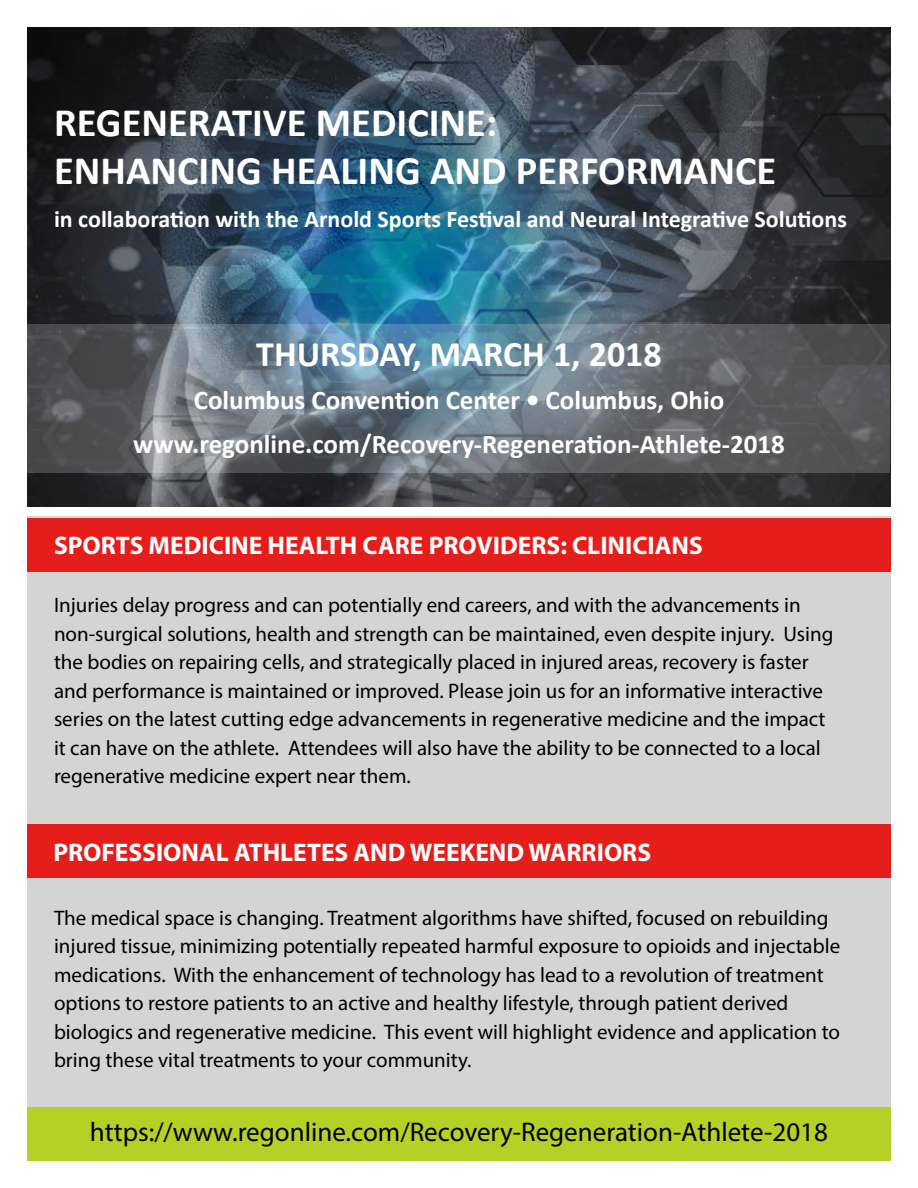
<style>
.page{position:relative;width:918px;height:1188px;background:#fff}
.page>*{position:absolute;margin:0;border:0;box-sizing:border-box;transform-origin:0 0}
.t1{font:700 40.5px/48.6px "Calibri";color:#fff}
.t2{font:700 36px "Calibri";color:#fff}
.t3{font:700 27px/43.2px "Calibri";color:#fff;text-align:center}
.t4{font:27px "Myriad Pro";color:#000}
.t5{font:700 25.5px "Myriad Pro";color:#fff}
.t6{font:700 24px "Calibri";color:#fff}
.t7{font:21px/28.5px "Myriad Pro";color:#000}
</style>
<div class="page">
<div style="left:27px;top:517px;width:864px;height:644px;background:#d4d4d4"></div>
<img style="left:27px;top:27px;width:864px;height:479px">
<div style="left:27px;top:518px;width:864px;height:54px;background:#e51d1b"></div>
<div style="left:27px;top:824px;width:864px;height:54px;background:#e51d1b"></div>
<div style="left:27px;top:1107px;width:864px;height:54px;background:#b5d125"></div>
<svg style="left:27px;top:324px;width:863px;height:148px;background:#646d76"></svg>
<h1 class="t1" style="left:54px;top:98px;width:724px">REGENERATIVE MEDICINE:<br>ENHANCING HEALING AND PERFORMANCE</h1>
<p class="t6" style="left:54px;top:204px;width:795px">in collaboration with the Arnold Sports Festival and Neural Integrative Solutions</p>
<h2 class="t2" style="left:256px;top:331px;width:407px">THURSDAY, MARCH 1, 2018</h2>
<p class="t3" style="left:133px;top:379px;width:653px">Columbus Convention Center • Columbus, Ohio www.regonline.com/Recovery-Regeneration-Athlete-2018</p>
<p class="t5" style="left:54px;top:529px;width:651px">SPORTS MEDICINE HEALTH CARE PROVIDERS: CLINICIANS</p>
<p class="t7" style="left:54px;top:591px;width:781px">Injuries delay progress and can potentially end careers, and with the advancements in non-surgical solutions, health and strength can be maintained, even despite injury. Using the bodies on repairing cells, and strategically placed in injured areas, recovery is faster and performance is maintained or improved. Please join us for an informative interactive series on the latest cutting edge advancements in regenerative medicine and the impact it can have on the athlete. Attendees will also have the ability to be connected to a local regenerative medicine expert near them.</p>
<p class="t5" style="left:53px;top:836px;width:599px">PROFESSIONAL ATHLETES AND WEEKEND WARRIORS</p>
<p class="t7" style="left:54px;top:903px;width:788px">The medical space is changing. Treatment algorithms have shifted, focused on rebuilding injured tissue, minimizing potentially repeated harmful exposure to opioids and injectable medications. With the enhancement of technology has lead to a revolution of treatment options to restore patients to an active and healthy lifestyle, through patient derived biologics and regenerative medicine. This event will highlight evidence and application to bring these vital treatments to your community.</p>
<p class="t4" style="left:90px;top:1116px;width:740px">https://www.regonline.com/Recovery-Regeneration-Athlete-2018</p>
</div>
